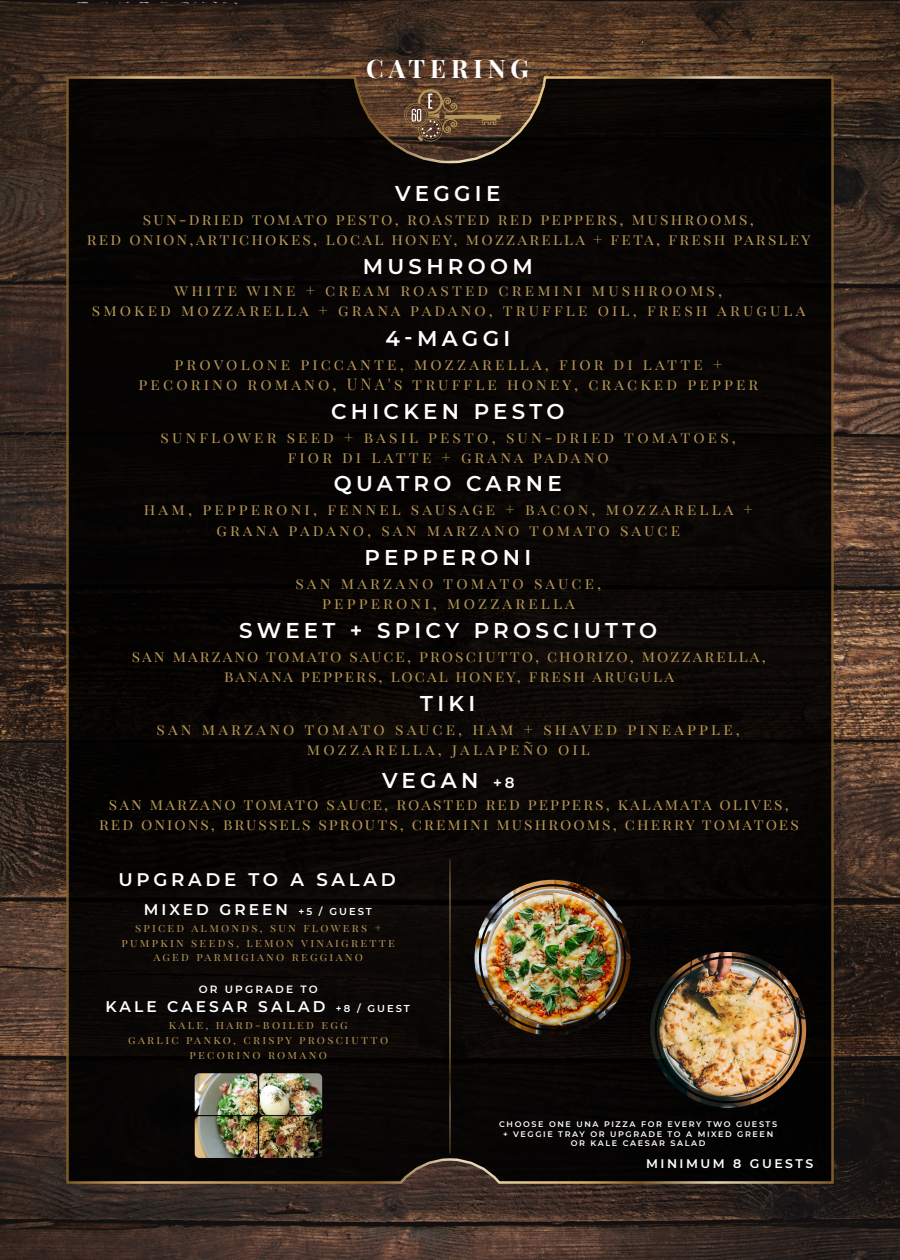
<style>
.page{position:relative;width:900px;height:1260px;background:#fff}
.page>*{position:absolute;margin:0;border:0;box-sizing:border-box;transform-origin:0 0}
.t1{font:700 25px "Playfair Display SC";letter-spacing:.2em;color:#fff}
.t2{font:600 21.5px "Montserrat";letter-spacing:.2em;color:#fff}
.t3{font:600 18.25px "Montserrat";letter-spacing:.2em;color:#fff}
.t4{font:15.75px/20.2px "Playfair Display SC";letter-spacing:.19em;color:#b69755;text-align:center}
.t5{font:15.75px/20.2px "Playfair Display SC";letter-spacing:.13em;color:#b69755;text-align:center}
.t6{font:15.75px/20.2px "Playfair Display SC";letter-spacing:.14em;color:#b69755;text-align:center}
.t7{font:600 15.5px "Montserrat";letter-spacing:.2em;color:#fff}
.t8{font:600 12.5px "Montserrat";letter-spacing:.2em;color:#fff}
.t9{font:11.25px/14.5px "Playfair Display SC";letter-spacing:.2em;color:#b69755;text-align:center}
.t10{font:600 10.5px "Montserrat";letter-spacing:.2em;color:#fff}
.t11{font:600 8px/9.2px "Montserrat";letter-spacing:.2em;color:#fff;text-align:center}
.s1{font-size:15px}
.s2{font-size:10px}
</style>
<div class="page">
<img style="left:0;top:0;width:900px;height:1260px">
<div style="left:66px;top:76px;width:768px;height:1108px;background:#080504"></div>
<svg style="left:450px;top:859px;width:1px;height:295px"></svg>
<img style="left:177px;top:1050px;width:146px;height:110px">
<img style="left:584px;top:953px;width:255px;height:156px">
<img style="left:427px;top:870px;width:256px;height:170px">
<svg style="left:404px;top:89px;width:97px;height:53px"></svg>
<h1 class="t1" style="left:366px;top:53px;width:164px">CATERING</h1>
<h2 class="t2" style="left:395px;top:178px;width:107px">VEGGIE</h2>
<p class="t6" style="left:87px;top:209px;width:725px">sun-dried tomato pesto, roasted red peppers, mushrooms,<br>red onion,artichokes, local honey, mozzarella + feta, fresh parsley</p>
<h2 class="t2" style="left:363px;top:252px;width:172px">MUSHROOM</h2>
<p class="t4" style="left:92px;top:280px;width:715px">white wine + cream roasted cremini mushrooms,<br>smoked mozzarella + grana padano, truffle oil, fresh arugula</p>
<h2 class="t2" style="left:385px;top:323px;width:126px">4-MAGGI</h2>
<p class="t4" style="left:139px;top:354px;width:621px">provolone piccante, mozzarella, fior di latte + pecorino romano, UNA's truffle honey, cracked pepper</p>
<h2 class="t2" style="left:331px;top:396px;width:235px">CHICKEN PESTO</h2>
<p class="t4" style="left:160px;top:427px;width:577px">sunflower seed + basil pesto, sun-dried tomatoes, fior di latte + grana padano</p>
<h2 class="t2" style="left:334px;top:468px;width:229px">QUATRO CARNE</h2>
<p class="t4" style="left:144px;top:499px;width:610px">ham, pepperoni, fennel sausage + bacon, mozzarella + grana padano, san marzano tomato sauce</p>
<h2 class="t2" style="left:365px;top:542px;width:168px">PEPPERONI</h2>
<p class="t4" style="left:295px;top:573px;width:307px">san marzano tomato sauce, pepperoni, mozzarella</p>
<h2 class="t2" style="left:239px;top:615px;width:420px">SWEET + SPICY PROSCIUTTO</h2>
<p class="t5" style="left:132px;top:646px;width:636px">san marzano tomato sauce, prosciutto, chorizo, mozzarella, banana peppers, local honey, fresh arugula</p>
<h2 class="t2" style="left:420px;top:688px;width:56px">TIKI</h2>
<p class="t4" style="left:157px;top:719px;width:585px">san marzano tomato sauce, ham + shaved pineapple, mozzarella, jalapeño oil</p>
<h2 class="t2" style="left:382px;top:765px;width:134px">VEGAN <span class="s1">+8</span></h2>
<p class="t5" style="left:99px;top:794px;width:701px">san marzano tomato sauce, roasted red peppers, kalamata olives, red onions, brussels sprouts, cremini mushrooms, cherry tomatoes</p>
<p class="t3" style="left:119px;top:867px;width:279px">UPGRADE TO A SALAD</p>
<p class="t7" style="left:144px;top:898px;width:230px">MIXED GREEN <span class="s2">+5 / GUEST</span></p>
<p class="t9" style="left:121px;top:921px;width:275px">spiced almonds, sun flowers + pumpkin seeds, lemon vinaigrette aged parmigiano reggiano</p>
<p class="t7" style="left:106px;top:995px;width:306px">KALE CAESAR SALAD <span class="s2">+8 / GUEST</span></p>
<p class="t9" style="left:128px;top:1018px;width:261px">kale, hard-boiled egg<br>garlic panko, crispy prosciutto pecorino romano</p>
<p class="t10" style="left:199px;top:982px;width:120px">OR UPGRADE TO</p>
<p class="t11" style="left:499px;top:1120px;width:279px">CHOOSE ONE UNA PIZZA FOR EVERY TWO GUESTS + VEGGIE TRAY OR UPGRADE TO A MIXED GREEN<br>OR KALE CAESAR SALAD</p>
<p class="t8" style="left:646px;top:1155px;width:169px">MINIMUM 8 GUESTS</p>
</div>
